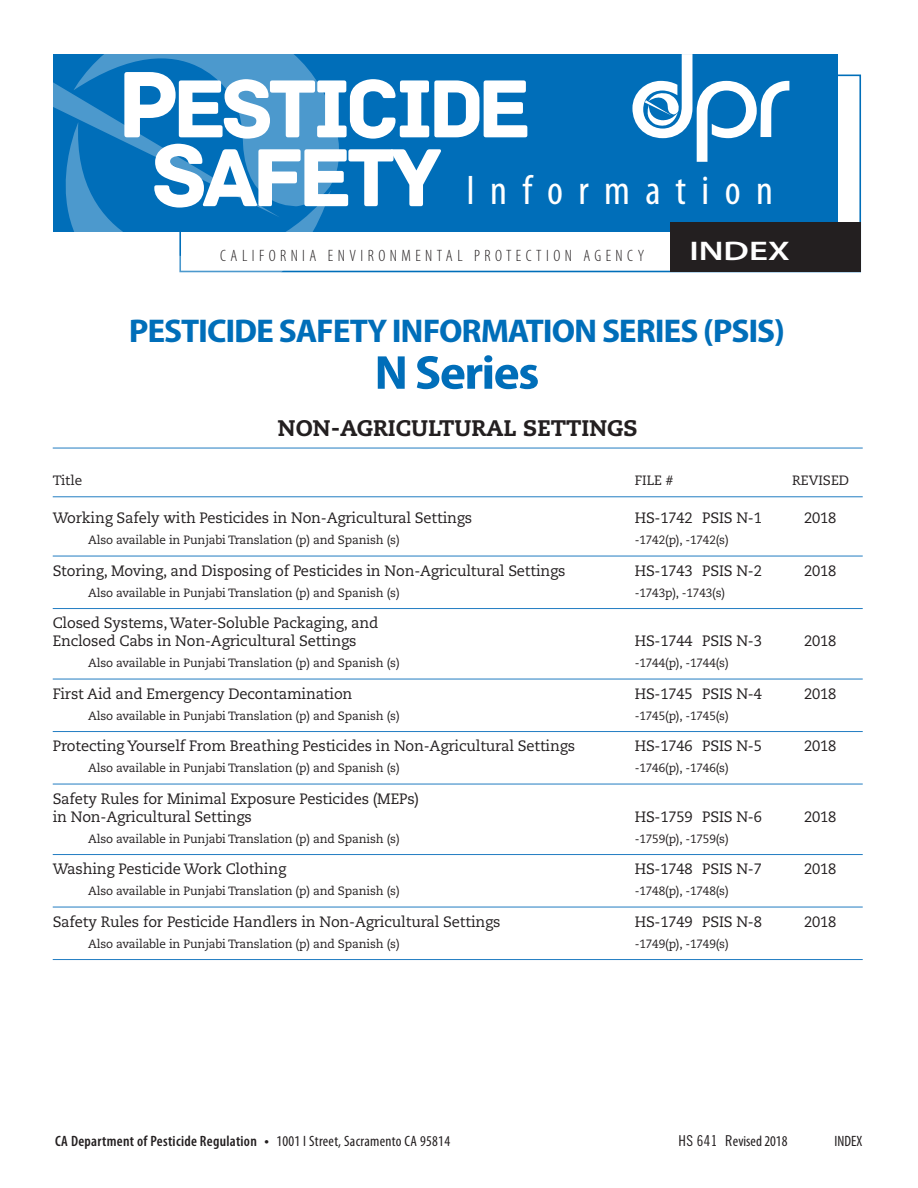
<style>
.page{position:relative;width:918px;height:1188px;background:#fff}
.page>*{position:absolute;margin:0;border:0;box-sizing:border-box;transform-origin:0 0}
.t1{font:86.4px/68.8px "Archive";letter-spacing:-.07em;color:#fff}
.Headline{font:700 semi-condensed 48px "Myriad Pro";letter-spacing:-.03em;color:#006eb9;scale:1.1 1}
.t2{font:condensed 41.55px "Myriad Pro";letter-spacing:.37em;color:#fff}
.Headline-2{font:700 semi-condensed 33px "Myriad Pro";letter-spacing:-.03em;color:#006eb9;scale:1.1 1}
.t3{font:600 semi-expanded 27px "Myriad Pro";color:#fff;scale:1.25 1}
.Answer_body_last_lin{font:800 22.5px "Caecilia LT Std";color:#231f20}
.t4{font:300 condensed 16.5px "Myriad Pro";letter-spacing:.27em;color:#231f20}
.Answer_body_last_lin-2{font:15px/18px "Caecilia LT Std";letter-spacing:-.01em;color:#231f20}
.t5{font:condensed 15px "Myriad Pro";letter-spacing:.02em;color:#231f20}
.t6{font:600 condensed 15px "Myriad Pro";letter-spacing:.02em;color:#231f20}
.t7{font:condensed 15px "Myriad Pro";color:#231f20}
.Answer_body_last_lin-3{font:13.5px "Caecilia LT Std";color:#231f20}
.Answer_body_last_lin-4{font:12px "Caecilia LT Std";letter-spacing:-.01em;color:#231f20}
.s1{font-size:99.3px}
.s2{font-size:92.85px}
.s3{font-family:"Trade Gothic LT Std Cn 18";font-stretch:normal}
</style>
<div class="page">
<hr style="left:53px;top:448px;width:810px;height:1px;background:#227dc2">
<hr style="left:53px;top:496px;width:810px;height:1px;background:#227dc2">
<hr style="left:53px;top:556px;width:810px;height:1px;background:#227dc2">
<hr style="left:53px;top:608px;width:810px;height:1px;background:#227dc2">
<hr style="left:53px;top:679px;width:810px;height:1px;background:#227dc2">
<hr style="left:53px;top:731px;width:810px;height:1px;background:#227dc2">
<hr style="left:53px;top:784px;width:810px;height:1px;background:#227dc2">
<hr style="left:53px;top:854px;width:810px;height:1px;background:#227dc2">
<hr style="left:53px;top:907px;width:810px;height:1px;background:#227dc2">
<hr style="left:53px;top:959px;width:810px;height:1px;background:#227dc2">
<div style="left:53px;top:54px;width:785px;height:178px;background:#006eb9"></div>
<div style="left:670px;top:222px;width:191px;height:50px;background:#231f20"></div>
<svg style="left:632px;top:54px;width:157px;height:108px"></svg>
<svg style="left:69px;top:210px;width:262px;height:63px"></svg>
<svg style="left:79px;top:54px;width:260px;height:156px;fill:#4c99cd"></svg>
<svg style="left:53px;top:81px;width:227px;height:137px"></svg>
<p class="t1" style="left:152px;top:75px;width:381px;text-indent:-35px"><span class="s1">P</span>ESTICIDE<br><span class="s2">S</span>AFETY</p>
<p class="t2" style="left:466px;top:165px;width:308px">Information</p>
<p class="t4" style="left:220px;top:246px;width:425px">CALIFORNIA ENVIRONMENTAL PROTECTION AGENCY</p>
<p class="t3" style="left:689px;top:234px;width:82px">INDEX</p>
<p class="Headline-2" style="left:129px;top:310px;width:598px">PESTICIDE SAFETY INFORMATION SERIES (PSIS)</p>
<p class="Headline" style="left:374px;top:342px;width:151px">N Series</p>
<p class="Answer_body_last_lin" style="left:278px;top:415px;width:361px">NON-AGRICULTURAL SETTINGS</p>
<p class="Answer_body_last_lin-3" style="left:53px;top:473px;width:31px">Title</p>
<p class="Answer_body_last_lin-3" style="left:635px;top:473px;width:40px">FILE #</p>
<p class="Answer_body_last_lin-3" style="left:792px;top:473px;width:58px">REVISED</p>
<p class="Answer_body_last_lin-2" style="left:53px;top:509px;width:421px">Working Safely with Pesticides in Non-Agricultural Settings</p>
<p class="Answer_body_last_lin-2" style="left:635px;top:509px;width:129px">HS-1742 PSIS N-1</p>
<p class="Answer_body_last_lin-2" style="left:804px;top:509px;width:34px">2018</p>
<p class="Answer_body_last_lin-4" style="left:88px;top:533px;width:313px">Also available in Punjabi Translation (p) and Spanish (s)</p>
<p class="Answer_body_last_lin-4" style="left:635px;top:533px;width:96px">-1742(p), -1742(s)</p>
<p class="Answer_body_last_lin-2" style="left:53px;top:562px;width:514px">Storing, Moving, and Disposing of Pesticides in Non-Agricultural Settings</p>
<p class="Answer_body_last_lin-2" style="left:635px;top:562px;width:129px">HS-1743 PSIS N-2</p>
<p class="Answer_body_last_lin-2" style="left:804px;top:562px;width:34px">2018</p>
<p class="Answer_body_last_lin-4" style="left:88px;top:586px;width:313px">Also available in Punjabi Translation (p) and Spanish (s)</p>
<p class="Answer_body_last_lin-4" style="left:635px;top:586px;width:92px">-1743p), -1743(s)</p>
<p class="Answer_body_last_lin-2" style="left:53px;top:614px;width:327px">Closed Systems, Water-Soluble Packaging, and<br>Enclosed Cabs in Non-Agricultural Settings</p>
<p class="Answer_body_last_lin-2" style="left:635px;top:632px;width:129px">HS-1744 PSIS N-3</p>
<p class="Answer_body_last_lin-2" style="left:804px;top:632px;width:34px">2018</p>
<p class="Answer_body_last_lin-4" style="left:88px;top:656px;width:313px">Also available in Punjabi Translation (p) and Spanish (s)</p>
<p class="Answer_body_last_lin-4" style="left:635px;top:656px;width:96px">-1744(p), -1744(s)</p>
<p class="Answer_body_last_lin-2" style="left:53px;top:685px;width:301px">First Aid and Emergency Decontamination</p>
<p class="Answer_body_last_lin-2" style="left:635px;top:685px;width:129px">HS-1745 PSIS N-4</p>
<p class="Answer_body_last_lin-2" style="left:804px;top:685px;width:34px">2018</p>
<p class="Answer_body_last_lin-4" style="left:88px;top:709px;width:313px">Also available in Punjabi Translation (p) and Spanish (s)</p>
<p class="Answer_body_last_lin-4" style="left:635px;top:709px;width:96px">-1745(p), -1745(s)</p>
<p class="Answer_body_last_lin-2" style="left:53px;top:737px;width:524px">Protecting Yourself From Breathing Pesticides in Non-Agricultural Settings</p>
<p class="Answer_body_last_lin-2" style="left:635px;top:737px;width:129px">HS-1746 PSIS N-5</p>
<p class="Answer_body_last_lin-2" style="left:804px;top:737px;width:34px">2018</p>
<p class="Answer_body_last_lin-4" style="left:88px;top:761px;width:313px">Also available in Punjabi Translation (p) and Spanish (s)</p>
<p class="Answer_body_last_lin-4" style="left:635px;top:761px;width:96px">-1746(p), -1746(s)</p>
<p class="Answer_body_last_lin-2" style="left:53px;top:790px;width:368px">Safety Rules for Minimal Exposure Pesticides (MEPs) in Non-Agricultural Settings</p>
<p class="Answer_body_last_lin-2" style="left:635px;top:808px;width:129px">HS-1759 PSIS N-6</p>
<p class="Answer_body_last_lin-2" style="left:804px;top:808px;width:34px">2018</p>
<p class="Answer_body_last_lin-4" style="left:88px;top:832px;width:313px">Also available in Punjabi Translation (p) and Spanish (s)</p>
<p class="Answer_body_last_lin-4" style="left:635px;top:832px;width:96px">-1759(p), -1759(s)</p>
<p class="Answer_body_last_lin-2" style="left:53px;top:860px;width:235px">Washing Pesticide Work Clothing</p>
<p class="Answer_body_last_lin-2" style="left:635px;top:860px;width:129px">HS-1748 PSIS N-7</p>
<p class="Answer_body_last_lin-2" style="left:804px;top:860px;width:34px">2018</p>
<p class="Answer_body_last_lin-4" style="left:88px;top:884px;width:313px">Also available in Punjabi Translation (p) and Spanish (s)</p>
<p class="Answer_body_last_lin-4" style="left:635px;top:884px;width:96px">-1748(p), -1748(s)</p>
<p class="Answer_body_last_lin-2" style="left:53px;top:913px;width:449px">Safety Rules for Pesticide Handlers in Non-Agricultural Settings</p>
<p class="Answer_body_last_lin-2" style="left:635px;top:913px;width:129px">HS-1749 PSIS N-8</p>
<p class="Answer_body_last_lin-2" style="left:804px;top:913px;width:34px">2018</p>
<p class="Answer_body_last_lin-4" style="left:88px;top:937px;width:313px">Also available in Punjabi Translation (p) and Spanish (s)</p>
<p class="Answer_body_last_lin-4" style="left:635px;top:937px;width:96px">-1749(p), -1749(s)</p>
<p class="t6" style="left:55px;top:1132px;width:203px">CA Department of Pesticide Regulation</p>
<p class="t5" style="left:265px;top:1132px;width:187px">● 1001 I Street, Sacramento CA 95814</p>
<p class="t7" style="left:679px;top:1132px;width:110px"><span class="s3">HS 641 R</span>evised 2018</p>
<p class="t5" style="left:835px;top:1132px;width:29px">INDEX</p>
</div>
